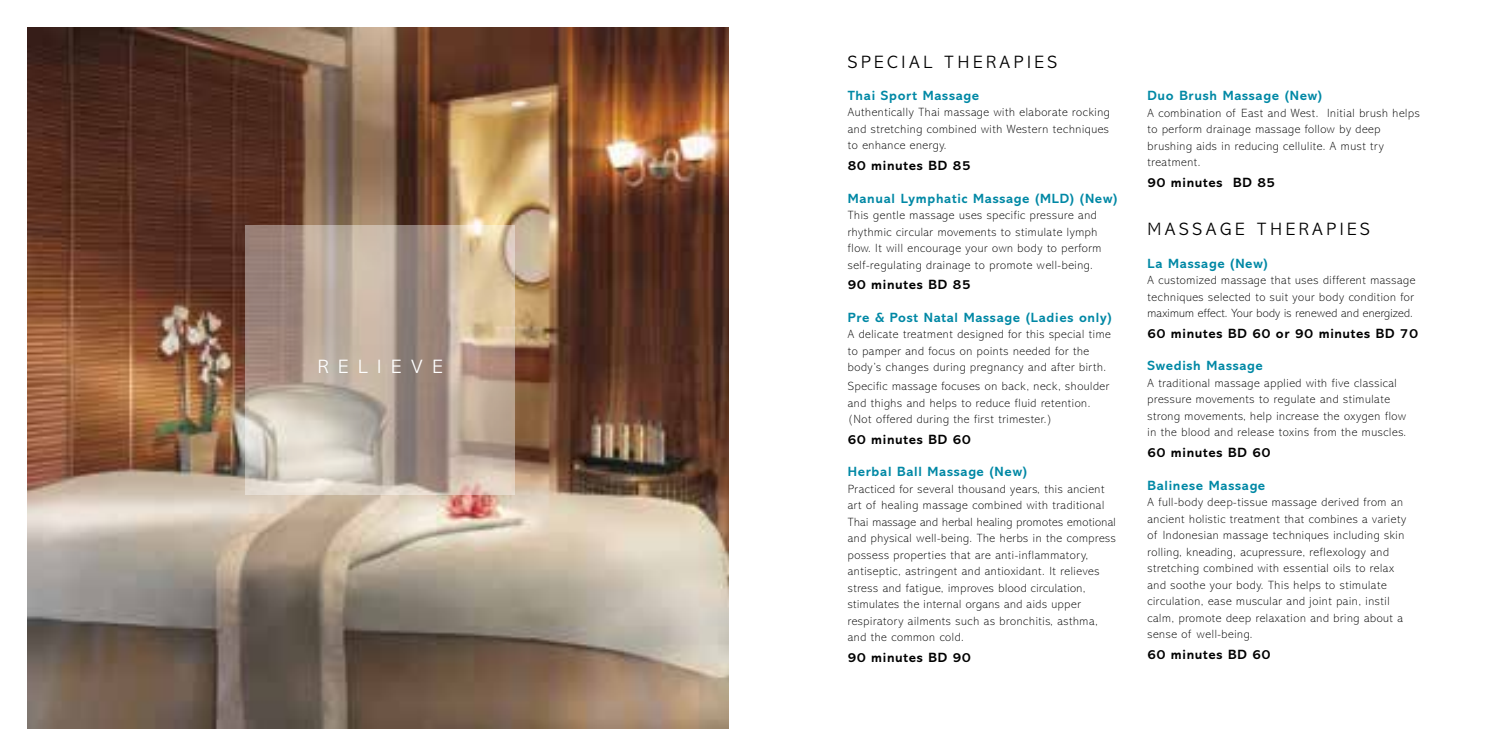
<style>
.page{position:relative;width:1512px;height:756px;background:#fff}
.page>*{position:absolute;margin:0;border:0;box-sizing:border-box;transform-origin:0 0}
.t1{font:300 19.5px "Abadi";color:#fff}
.t2{font:300 18px "Abadi";letter-spacing:.2em;color:#000}
.t3{font:700 13.5px "Abadi";letter-spacing:.05em;color:#0088a5}
.t4{font:700 13.5px "Abadi";letter-spacing:.05em;color:#000}
.t5{font:200 12px/16.5px "Abadi";letter-spacing:.05em;color:#000}
</style>
<div class="page">
<img style="left:27px;top:27px;width:702px;height:702px">
<svg style="left:245px;top:225px;width:270px;height:270px;background:#b9a799"></svg>
<h1 class="t1" style="left:318px;top:356px;width:37px">R ELIE</h1>
<h1 class="t1" style="left:411px;top:356px;width:31px">V E</h1>
<h2 class="t2" style="left:848px;top:52px;width:211px">SPECIAL THERAPIES</h2>
<p class="t3" style="left:848px;top:88px;width:133px">Thai Sport Massage</p>
<p class="t5" style="left:848px;top:104px;width:264px;text-align:justify">Authentically Thai massage with elaborate rocking and stretching combined with Western techniques to enhance energy.</p>
<p class="t4" style="left:848px;top:158px;width:124px">80 minutes BD 85</p>
<p class="t3" style="left:848px;top:190px;width:271px">Manual Lymphatic Massage (MLD) (New)</p>
<p class="t5" style="left:848px;top:207px;width:255px">This gentle massage uses specific pressure and rhythmic circular movements to stimulate lymph flow. It will encourage your own body to perform self-regulating drainage to promote well-being.</p>
<p class="t4" style="left:848px;top:277px;width:124px">90 minutes BD 85</p>
<p class="t3" style="left:848px;top:309px;width:266px">Pre &amp; Post Natal Massage (Ladies only)</p>
<p class="t5" style="left:848px;top:326px;width:265px">A delicate treatment designed for this special time to pamper and focus on points needed for the body’s changes during pregnancy and after birth.</p>
<p class="t5" style="left:848px;top:378px;width:263px">Specific massage focuses on back, neck, shoulder and thighs and helps to reduce fluid retention. (Not offered during the first trimester.)</p>
<p class="t4" style="left:848px;top:432px;width:124px">60 minutes BD 60</p>
<p class="t3" style="left:848px;top:464px;width:181px">Herbal Ball Massage (New)</p>
<p class="t5" style="left:848px;top:481px;width:270px">Practiced for several thousand years, this ancient art of healing massage combined with traditional Thai massage and herbal healing promotes emotional and physical well-being. The herbs in the compress possess properties that are anti-inflammatory, antiseptic, astringent and antioxidant. It relieves stress and fatigue, improves blood circulation, stimulates the internal organs and aids upper respiratory ailments such as bronchitis, asthma, and the common cold.</p>
<p class="t4" style="left:848px;top:650px;width:124px">90 minutes BD 90</p>
<p class="t3" style="left:1148px;top:88px;width:176px">Duo Brush Massage (New)</p>
<p class="t5" style="left:1148px;top:105px;width:274px">A combination of East and West. Initial brush helps to perform drainage massage follow by deep brushing aids in reducing cellulite. A must try treatment.</p>
<p class="t4" style="left:1148px;top:174px;width:129px">90 minutes BD 85</p>
<h2 class="t2" style="left:1148px;top:220px;width:224px">MASSAGE THERAPIES</h2>
<p class="t3" style="left:1148px;top:255px;width:122px">La Massage (New)</p>
<p class="t5" style="left:1148px;top:272px;width:269px;text-align:justify">A customized massage that uses different massage techniques selected to suit your body condition for maximum effect. Your body is renewed and energized.</p>
<p class="t4" style="left:1148px;top:326px;width:272px">60 minutes BD 60 or 90 minutes BD 70</p>
<p class="t3" style="left:1148px;top:358px;width:117px">Swedish Massage</p>
<p class="t5" style="left:1148px;top:375px;width:260px">A traditional massage applied with five classical pressure movements to regulate and stimulate strong movements, help increase the oxygen flow in the blood and release toxins from the muscles.</p>
<p class="t4" style="left:1148px;top:445px;width:124px">60 minutes BD 60</p>
<p class="t3" style="left:1148px;top:477px;width:119px">Balinese Massage</p>
<p class="t5" style="left:1148px;top:494px;width:260px">A full-body deep-tissue massage derived from an ancient holistic treatment that combines a variety of Indonesian massage techniques including skin rolling, kneading, acupressure, reflexology and stretching combined with essential oils to relax and soothe your body. This helps to stimulate circulation, ease muscular and joint pain, instil calm, promote deep relaxation and bring about a sense of well-being.</p>
<p class="t4" style="left:1148px;top:646px;width:124px">60 minutes BD 60</p>
</div>
